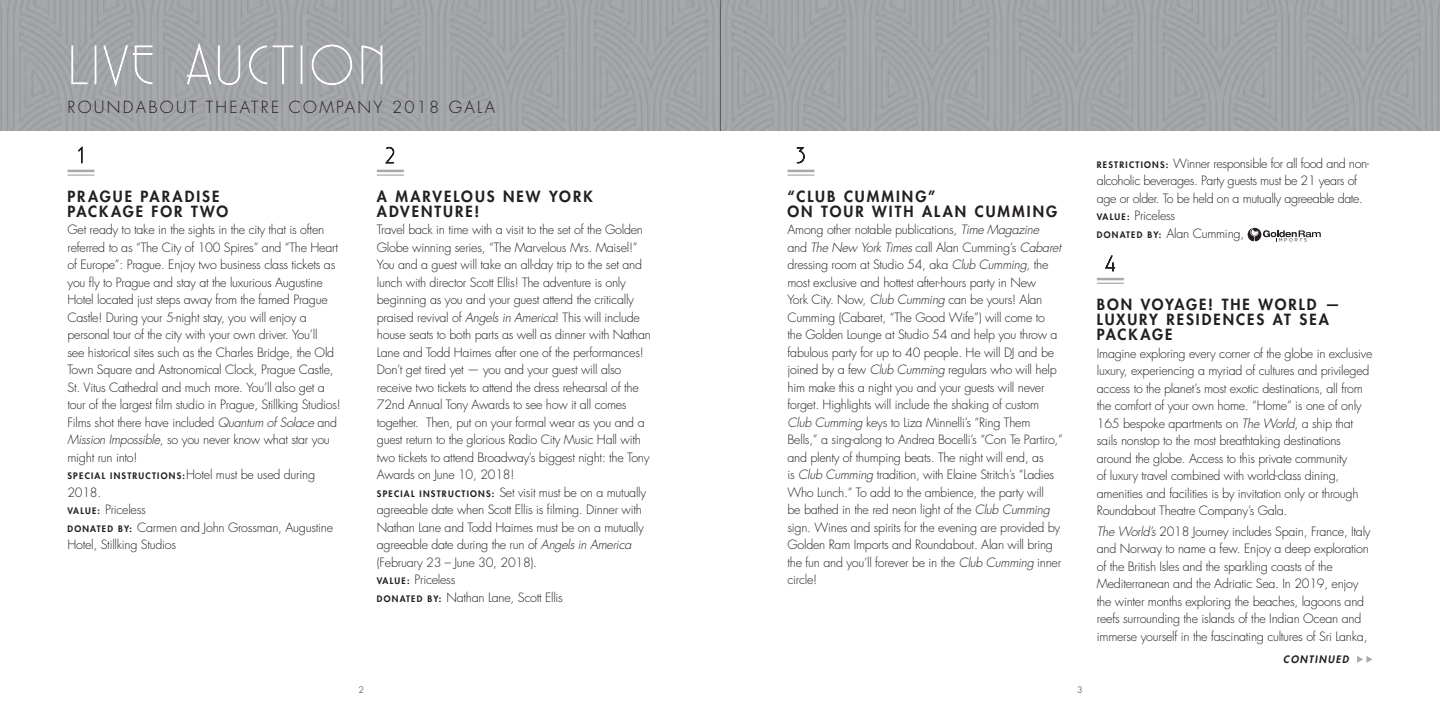
<style>
.page{position:relative;width:1440px;height:720px;background:#fff}
.page>*{position:absolute;margin:0;border:0;box-sizing:border-box;transform-origin:0 0}
.t1{font:300 16.25px "Futura Std";letter-spacing:.14em;color:#231f20}
.t2{font:800 15px/15px "Futura Std";letter-spacing:.135em;color:#231f20}
.t3{font:300 12.5px/17.5px "Futura Std";letter-spacing:-.02em;color:#231f20}
.t4{font:italic 800 10px "Futura Std";letter-spacing:.14em;color:#231f20}
.t5{font:800 8.75px "Futura Std";letter-spacing:.14em;color:#231f20}
.t6{font:300 8.75px "Futura Std";color:#231f20}
.s1{font-style:italic}
.s2{font-weight:800;font-size:8.75px}
</style>
<div class="page">
<img style="left:0;top:0;width:1440px;height:130px">
<svg style="left:71px;top:45px;width:17px;height:40px"></svg>
<svg style="left:103px;top:44px;width:50px;height:45px;background:#aeb0b2"></svg>
<svg style="left:186px;top:38px;width:55px;height:48px;background:#aeb0b2"></svg>
<svg style="left:248px;top:45px;width:46px;height:40px;background:#adafb1"></svg>
<svg style="left:311px;top:44px;width:42px;height:42px;background:#adafb2"></svg>
<svg style="left:361px;top:45px;width:22px;height:40px"></svg>
<hr style="left:67px;top:170px;width:27px;height:2px;background:#a7a9ac">
<hr style="left:67px;top:174px;width:27px;height:2px;background:#a7a9ac">
<svg style="left:78px;top:146px;width:5px;height:18px"></svg>
<hr style="left:377px;top:170px;width:27px;height:2px;background:#a7a9ac">
<hr style="left:377px;top:174px;width:27px;height:2px;background:#a7a9ac">
<svg style="left:385px;top:146px;width:10px;height:18px"></svg>
<hr style="left:787px;top:170px;width:27px;height:2px;background:#a7a9ac">
<hr style="left:787px;top:174px;width:27px;height:2px;background:#a7a9ac">
<svg style="left:796px;top:147px;width:9px;height:17px"></svg>
<svg style="left:1248px;top:228px;width:73px;height:14px"></svg>
<hr style="left:1097px;top:278px;width:27px;height:2px;background:#a7a9ac">
<svg style="left:1097px;top:283px;width:27px;height:1px"></svg>
<svg style="left:1105px;top:255px;width:11px;height:17px"></svg>
<svg style="left:1357px;top:656px;width:16px;height:7px"></svg>
<h1 class="t1" style="left:68px;top:97px;width:429px">Roundabout Theatre Company 2018 Gala</h1>
<p class="t2" style="left:68px;top:189px;width:162px">PRAGUE PARADISE<br>PACKAGE FOR TWO</p>
<p class="t3" style="left:68px;top:222px;width:275px">Get ready to take in the sights in the city that is often referred to as “The City of 100 Spires” and “The H eart of Europe”: Prague. Enjoy two business class tickets as you fly to Prague and stay at the luxurious Augustine<br>H otel located just steps away from the famed Prague Castle! During your 5-night stay, you will enjoy a personal tour of the city with your own driver. You’ll<br>see historical sites such as the Charles Bridge, the Old Town Square and Astronomical Clock, Prague Castle, St. Vitus Cathedral and much more. You’ll also get a tour of the largest film studio in Prague, Stillking Studios!<br>Films shot there have included <span class="s1">Quantum of Solace</span> and <span class="s1">Mission Impossible</span>, so you never know what star you might run into!</p>
<p class="t5" style="left:68px;top:471px;width:18px">SPECIAL</p>
<p class="t5" style="left:110px;top:471px;width:30px">INSTRUC</p>
<p class="t3" style="left:152px;top:467px;width:165px"><span class="s2">T IO N S :</span> Hotel must be used during</p>
<p class="t3" style="left:67px;top:484px;width:267px">2018.<br><span class="s2">VALUE:</span> Priceless<br><span class="s2">DO N AT ED BY:</span> Carmen and John Grossman, Augustine<br>Hotel, Stillking Studios</p>
<p class="t2" style="left:377px;top:189px;width:217px">A MARVELOUS NEW YORK<br>ADVENTURE!</p>
<p class="t3" style="left:377px;top:222px;width:276px">Travel back in time with a visit to the set of the Golden Globe winning series, “The Marvelous Mrs. Maisel!” You and a guest will take an all-day trip to the set and lunch with director Scott Ellis! The adventure is only beginning as you and your guest attend the critically praised revival of <span class="s1">Angels in America</span>! This will include house seats to both parts as well as dinner with Nathan Lane and Todd Haimes after one of the performances!<br>Don’t get tired yet — you and your guest will also receive two tickets to attend the dress rehearsal of the 72nd Annual Tony Awards to see how it all comes together. Then, put on your formal wear as you and a guest return to the glorious Radio City Music Hall with two tickets to attend Broadway’s biggest night: the Tony Awards on June 10, 2018!</p>
<p class="t5" style="left:377px;top:488px;width:18px">SPECIAL</p>
<p class="t5" style="left:420px;top:488px;width:30px">INSTRUC</p>
<p class="t3" style="left:377px;top:484px;width:271px;text-indent:85px"><span class="s2">T IO N S :</span> Set visit must be on a mutually agreeable date when Scott Ellis is filming. Dinner with Nathan Lane and Todd Haimes must be on a mutually agreeable date during the run of <span class="s1">Angels in America </span>(February 23 – June 30, 2018).</p>
<p class="t5" style="left:377px;top:576px;width:13px">VALUE</p>
<p class="t3" style="left:377px;top:572px;width:188px;text-indent:30px"><span class="s2">:</span> Priceless<br><span class="s2">DO N AT ED BY:</span> Nathan Lane, Scott Ellis</p>
<p class="t2" style="left:788px;top:189px;width:271px">“CLUB CUMMING”<br>ON TOUR WITH ALAN CUMMING</p>
<p class="t3" style="left:788px;top:222px;width:277px">Among other notable publications, <span class="s1">Time Magazine<br></span>and <span class="s1">The New York Times</span> call Alan Cumming’s <span class="s1">Cabaret </span>dressing room at Studio 54, aka <span class="s1">Club Cumming</span>, the most exclusive and hottest after-hours party in N ew<br>York City. N ow, <span class="s1">Club Cumming</span> can be yours! Alan Cumming (Cabaret, “The Good Wife”) will come to<br>the Golden Lounge at Studio 54 and help you throw a fabulous party for up to 40 people. He will DJ and be joined by a few <span class="s1">Club Cumming</span> regulars who will help him make this a night you and your guests will never forget. H ighlights will include the shaking of custom <span class="s1">Club Cumming</span> keys to Liza Minnelli’s “Ring Them Bells,” a sing-along to Andrea Bocelli’s “Con Te Partiro,” and plenty of thumping beats. The night will end, as<br>is <span class="s1">Club Cumming</span> tradition, with Elaine Stritch’s “Ladies Who Lunch.” To add to the ambience, the party will<br>be bathed in the red neon light of the <span class="s1">Club Cumming </span>sign. Wines and spirits for the evening are provided by Golden Ram Imports and Roundabout. Alan will bring the fun and you’ll forever be in the <span class="s1">Club Cumming</span> inner circle!</p>
<p class="t6" style="left:359px;top:685px;width:7px">2</p>
<p class="t6" style="left:1077px;top:685px;width:7px">3</p>
<p class="t3" style="left:1097px;top:155px;width:274px;text-indent:39px"><span class="s2">T IO N S :</span> Winner responsible for all food and non&shy;alcoholic beverages. Party guests must be 21 years of age or older. To be held on a mutually agreeable date.</p>
<p class="t5" style="left:1097px;top:212px;width:13px">VALUE</p>
<p class="t5" style="left:1097px;top:159px;width:7px">RES</p>
<p class="t5" style="left:1114px;top:159px;width:11px">TRIC</p>
<p class="t3" style="left:1097px;top:207px;width:149px;text-indent:30px"><span class="s2">:</span> Priceless<br><span class="s2">DO N AT ED BY:</span> Alan Cumming,</p>
<p class="t2" style="left:1097px;top:297px;width:245px">BON VOYAGE! THE WORLD —<br>LUXURY RESIDENCES AT SEA<br>PACKAGE</p>
<p class="t3" style="left:1097px;top:345px;width:277px">Imagine exploring every corner of the globe in exclusive luxury, experiencing a myriad of cultures and privileged access to the planet’s most exotic destinations, all from the comfort of your own home. “Home” is one of only 165 bespoke apartments on <span class="s1">The World</span>, a ship that sails nonstop to the most breathtaking destinations around the globe. Access to this private community<br>of luxury travel combined with world-class dining, amenities and facilities is by invitation only or through Roundabout Theatre Company’s Gala.</p>
<p class="t3" style="left:1097px;top:523px;width:275px"><span class="s1">The World’s</span> 2018 Journey includes Spain, France, Italy and Norway to name a few. Enjoy a deep exploration of the British Isles and the sparkling coasts of the Mediterranean and the Adriatic Sea. In 2019, enjoy the winter months exploring the beaches, lagoons and reefs surrounding the islands of the Indian Ocean and immerse yourself in the fascinating cultures of Sri Lanka,</p>
<p class="t4" style="left:1283px;top:653px;width:67px">CONTINUED</p>
</div>
